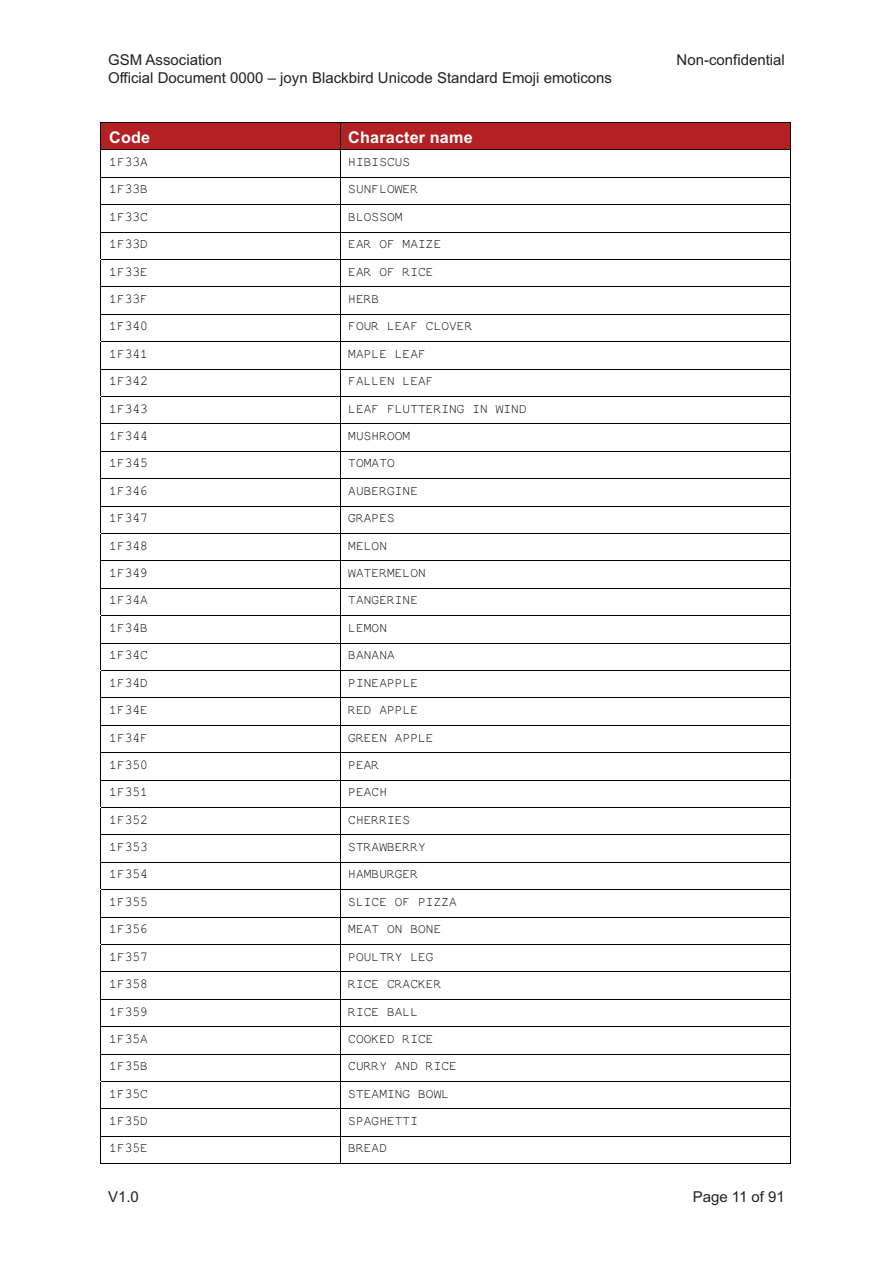
<style>
.page{position:relative;width:893px;height:1263px;background:#fff}
.page>*{position:absolute;margin:0;border:0;box-sizing:border-box;transform-origin:0 0}
.t1{font:16.2px "Arial Bold MT+T42";letter-spacing:.01em;color:#fff}
.t2{font:15px "Arial";color:#231f20}
.t3{font:13.35px "Everson Mono+T42";letter-spacing:.01em;color:#010202}
</style>
<div class="page">
<div style="left:102px;top:123px;width:238px;height:26px;background:#b52025"></div>
<div style="left:341px;top:123px;width:449px;height:26px;background:#b52025"></div>
<hr style="left:101px;top:122px;width:689px;height:1px;background:#010202">
<hr style="left:101px;top:149px;width:689px;height:1px;background:#010202">
<hr style="left:101px;top:177px;width:689px;height:1px;background:#010202">
<hr style="left:101px;top:204px;width:689px;height:1px;background:#010202">
<hr style="left:101px;top:232px;width:689px;height:1px;background:#010202">
<hr style="left:101px;top:259px;width:689px;height:1px;background:#010202">
<hr style="left:101px;top:287px;width:689px;height:1px;background:#010202">
<hr style="left:101px;top:314px;width:689px;height:1px;background:#010202">
<hr style="left:101px;top:341px;width:689px;height:1px;background:#010202">
<hr style="left:101px;top:369px;width:689px;height:1px;background:#010202">
<hr style="left:101px;top:396px;width:689px;height:1px;background:#010202">
<hr style="left:101px;top:423px;width:689px;height:1px;background:#010202">
<hr style="left:101px;top:451px;width:689px;height:1px;background:#010202">
<hr style="left:101px;top:478px;width:689px;height:1px;background:#010202">
<hr style="left:101px;top:506px;width:689px;height:1px;background:#010202">
<hr style="left:101px;top:533px;width:689px;height:1px;background:#010202">
<hr style="left:101px;top:560px;width:689px;height:1px;background:#010202">
<hr style="left:101px;top:588px;width:689px;height:1px;background:#010202">
<hr style="left:101px;top:615px;width:689px;height:1px;background:#010202">
<hr style="left:101px;top:643px;width:689px;height:1px;background:#010202">
<hr style="left:101px;top:670px;width:689px;height:1px;background:#010202">
<hr style="left:101px;top:697px;width:689px;height:1px;background:#010202">
<hr style="left:101px;top:725px;width:689px;height:1px;background:#010202">
<hr style="left:101px;top:752px;width:689px;height:1px;background:#010202">
<hr style="left:101px;top:780px;width:689px;height:1px;background:#010202">
<hr style="left:101px;top:807px;width:689px;height:1px;background:#010202">
<hr style="left:101px;top:834px;width:689px;height:1px;background:#010202">
<hr style="left:101px;top:862px;width:689px;height:1px;background:#010202">
<hr style="left:101px;top:889px;width:689px;height:1px;background:#010202">
<hr style="left:101px;top:917px;width:689px;height:1px;background:#010202">
<hr style="left:101px;top:944px;width:689px;height:1px;background:#010202">
<hr style="left:101px;top:971px;width:689px;height:1px;background:#010202">
<hr style="left:101px;top:999px;width:689px;height:1px;background:#010202">
<hr style="left:101px;top:1026px;width:689px;height:1px;background:#010202">
<hr style="left:101px;top:1054px;width:689px;height:1px;background:#010202">
<hr style="left:101px;top:1081px;width:689px;height:1px;background:#010202">
<hr style="left:101px;top:1108px;width:689px;height:1px;background:#010202">
<hr style="left:101px;top:1136px;width:689px;height:1px;background:#010202">
<svg style="left:101px;top:123px;width:1px;height:165px"></svg>
<hr style="left:101px;top:1163px;width:239px;height:1px;background:#010202">
<svg style="left:340px;top:123px;width:1px;height:1041px"></svg>
<hr style="left:341px;top:1163px;width:449px;height:1px;background:#010202">
<svg style="left:790px;top:122px;width:1px;height:1042px"></svg>
<p class="t2" style="left:108px;top:54px;width:116px">GSM Association</p>
<p class="t2" style="left:677px;top:54px;width:110px">Non-confidential</p>
<p class="t2" style="left:108px;top:72px;width:506px">Official Document 0000 – joyn Blackbird Unicode Standard Emoji emoticons</p>
<p class="t1" style="left:109px;top:131px;width:43px">Code</p>
<p class="t1" style="left:348px;top:131px;width:126px">Character name</p>
<p class="t3" style="left:109px;top:158px;width:40px">1F33A</p>
<p class="t3" style="left:348px;top:158px;width:63px">HIBISCUS</p>
<p class="t3" style="left:109px;top:185px;width:40px">1F33B</p>
<p class="t3" style="left:348px;top:185px;width:71px">SUNFLOWER</p>
<p class="t3" style="left:109px;top:213px;width:40px">1F33C</p>
<p class="t3" style="left:348px;top:213px;width:56px">BLOSSOM</p>
<p class="t3" style="left:109px;top:240px;width:40px">1F33D</p>
<p class="t3" style="left:348px;top:240px;width:95px">EAR OF MAIZE</p>
<p class="t3" style="left:109px;top:268px;width:40px">1F33E</p>
<p class="t3" style="left:348px;top:268px;width:87px">EAR OF RICE</p>
<p class="t3" style="left:109px;top:295px;width:40px">1F33F</p>
<p class="t3" style="left:348px;top:295px;width:32px">HERB</p>
<p class="t3" style="left:109px;top:322px;width:40px">1F340</p>
<p class="t3" style="left:348px;top:322px;width:126px">FOUR LEAF CLOVER</p>
<p class="t3" style="left:109px;top:350px;width:40px">1F341</p>
<p class="t3" style="left:348px;top:350px;width:79px">MAPLE LEAF</p>
<p class="t3" style="left:109px;top:377px;width:40px">1F342</p>
<p class="t3" style="left:348px;top:377px;width:87px">FALLEN LEAF</p>
<p class="t3" style="left:109px;top:404px;width:40px">1F343</p>
<p class="t3" style="left:348px;top:404px;width:180px">LEAF FLUTTERING IN WIND</p>
<p class="t3" style="left:109px;top:432px;width:40px">1F344</p>
<p class="t3" style="left:348px;top:432px;width:63px">MUSHROOM</p>
<p class="t3" style="left:109px;top:459px;width:40px">1F345</p>
<p class="t3" style="left:348px;top:459px;width:48px">TOMATO</p>
<p class="t3" style="left:109px;top:487px;width:40px">1F346</p>
<p class="t3" style="left:348px;top:487px;width:71px">AUBERGINE</p>
<p class="t3" style="left:109px;top:514px;width:40px">1F347</p>
<p class="t3" style="left:348px;top:514px;width:48px">GRAPES</p>
<p class="t3" style="left:109px;top:542px;width:40px">1F348</p>
<p class="t3" style="left:348px;top:542px;width:40px">MELON</p>
<p class="t3" style="left:109px;top:569px;width:40px">1F349</p>
<p class="t3" style="left:348px;top:569px;width:79px">WATERMELON</p>
<p class="t3" style="left:109px;top:596px;width:40px">1F34A</p>
<p class="t3" style="left:348px;top:596px;width:71px">TANGERINE</p>
<p class="t3" style="left:109px;top:624px;width:40px">1F34B</p>
<p class="t3" style="left:348px;top:624px;width:40px">LEMON</p>
<p class="t3" style="left:109px;top:651px;width:40px">1F34C</p>
<p class="t3" style="left:348px;top:651px;width:48px">BANANA</p>
<p class="t3" style="left:109px;top:678px;width:40px">1F34D</p>
<p class="t3" style="left:348px;top:678px;width:71px">PINEAPPLE</p>
<p class="t3" style="left:109px;top:706px;width:40px">1F34E</p>
<p class="t3" style="left:348px;top:706px;width:71px">RED APPLE</p>
<p class="t3" style="left:109px;top:733px;width:40px">1F34F</p>
<p class="t3" style="left:348px;top:733px;width:87px">GREEN APPLE</p>
<p class="t3" style="left:109px;top:761px;width:40px">1F350</p>
<p class="t3" style="left:348px;top:761px;width:32px">PEAR</p>
<p class="t3" style="left:109px;top:788px;width:40px">1F351</p>
<p class="t3" style="left:348px;top:788px;width:40px">PEACH</p>
<p class="t3" style="left:109px;top:816px;width:40px">1F352</p>
<p class="t3" style="left:348px;top:816px;width:63px">CHERRIES</p>
<p class="t3" style="left:109px;top:843px;width:40px">1F353</p>
<p class="t3" style="left:348px;top:843px;width:79px">STRAWBERRY</p>
<p class="t3" style="left:109px;top:870px;width:40px">1F354</p>
<p class="t3" style="left:348px;top:870px;width:71px">HAMBURGER</p>
<p class="t3" style="left:109px;top:898px;width:40px">1F355</p>
<p class="t3" style="left:348px;top:898px;width:110px">SLICE OF PIZZA</p>
<p class="t3" style="left:109px;top:925px;width:40px">1F356</p>
<p class="t3" style="left:348px;top:925px;width:95px">MEAT ON BONE</p>
<p class="t3" style="left:109px;top:952px;width:40px">1F357</p>
<p class="t3" style="left:348px;top:952px;width:87px">POULTRY LEG</p>
<p class="t3" style="left:109px;top:980px;width:40px">1F358</p>
<p class="t3" style="left:348px;top:980px;width:95px">RICE CRACKER</p>
<p class="t3" style="left:109px;top:1007px;width:40px">1F359</p>
<p class="t3" style="left:348px;top:1007px;width:71px">RICE BALL</p>
<p class="t3" style="left:109px;top:1035px;width:40px">1F35A</p>
<p class="t3" style="left:348px;top:1035px;width:87px">COOKED RICE</p>
<p class="t3" style="left:109px;top:1062px;width:40px">1F35B</p>
<p class="t3" style="left:348px;top:1062px;width:110px">CURRY AND RICE</p>
<p class="t3" style="left:109px;top:1089px;width:40px">1F35C</p>
<p class="t3" style="left:348px;top:1089px;width:102px">STEAMING BOWL</p>
<p class="t3" style="left:109px;top:1117px;width:40px">1F35D</p>
<p class="t3" style="left:348px;top:1117px;width:71px">SPAGHETTI</p>
<p class="t3" style="left:109px;top:1144px;width:40px">1F35E</p>
<p class="t3" style="left:348px;top:1144px;width:40px">BREAD</p>
<p class="t2" style="left:108px;top:1191px;width:32px">V1.0</p>
<p class="t2" style="left:693px;top:1191px;width:94px">Page 11 of 91</p>
</div>
